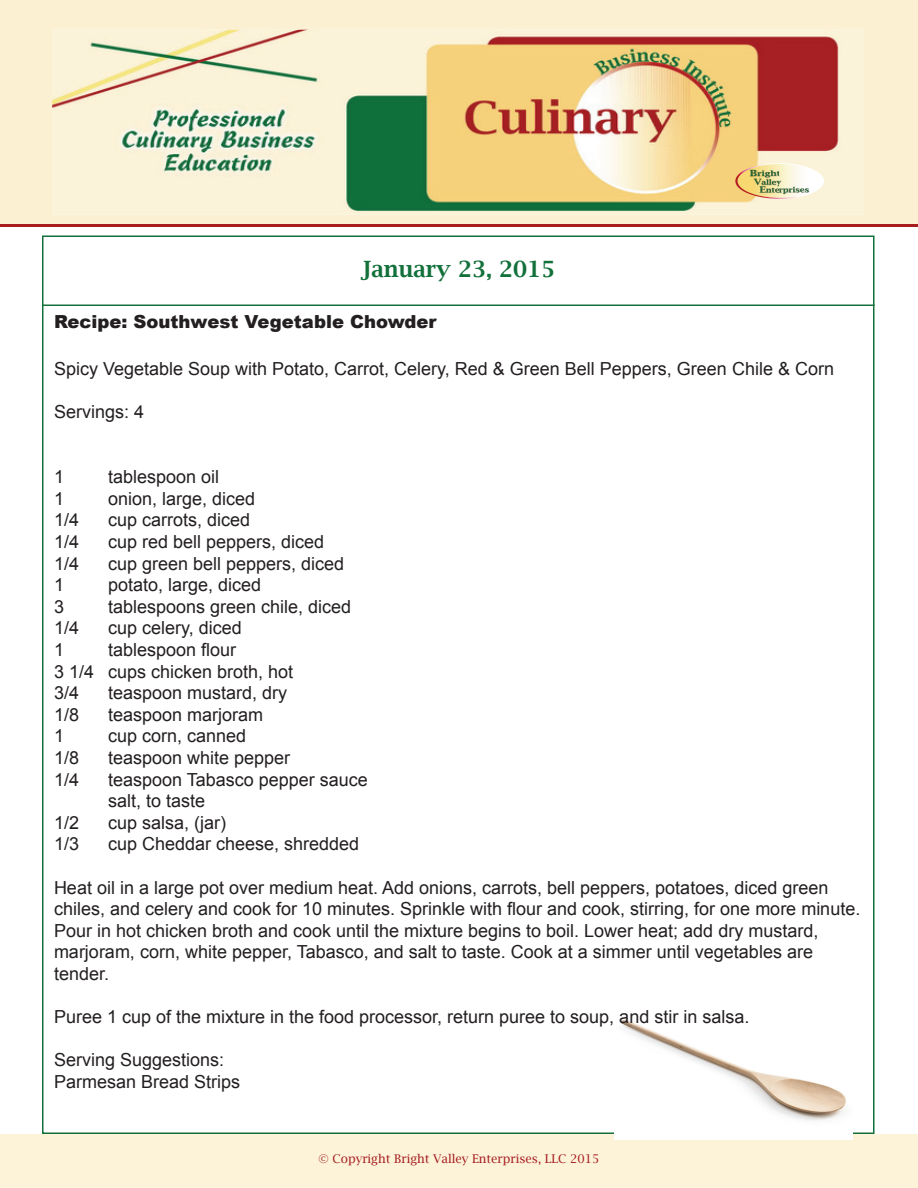
<style>
.page{position:relative;width:918px;height:1188px;background:#fff}
.page>*{position:absolute;margin:0;border:0;box-sizing:border-box;transform-origin:0 0}
.t1{font:600 22.5px "Lucida Bright";color:#12703a}
.t2{font:18px/21.6px "Arial";color:#231f20}
.t3{font:900 18px "Arial";color:#231f20}
.t4{font:12px "Lucida Bright";color:#a61c1f}
</style>
<div class="page">
<div style="left:0;top:0;width:918px;height:224px;background:#fcf0d3"></div>
<hr style="left:0;top:224px;width:918px;height:3px;background:#a61c1f">
<img style="left:52px;top:30px;width:812px;height:184px">
<hr style="left:42px;top:304px;width:833px;height:2px;background:#12703a">
<img style="left:621px;top:1019px;width:225px;height:102px">
<img style="left:734px;top:162px;width:92px;height:38px">
<p class="t1" style="left:361px;top:256px;width:195px">January 23, 2015</p>
<p class="t3" style="left:54px;top:309px;width:384px">Recipe: Southwest Vegetable Chowder</p>
<p class="t2" style="left:54px;top:358px;width:782px">Spicy Vegetable Soup with Potato, Carrot, Celery, Red &amp; Green Bell Peppers, Green Chile &amp; Corn</p>
<p class="t2" style="left:54px;top:401px;width:92px">Servings: 4</p>
<p class="t2" style="left:54px;top:466px;width:12px">1</p>
<p class="t2" style="left:108px;top:466px;width:113px">tablespoon oil</p>
<p class="t2" style="left:54px;top:488px;width:12px">1</p>
<p class="t2" style="left:108px;top:488px;width:149px">onion, large, diced</p>
<p class="t2" style="left:54px;top:509px;width:27px">1/4</p>
<p class="t2" style="left:108px;top:509px;width:144px">cup carrots, diced</p>
<p class="t2" style="left:54px;top:531px;width:27px">1/4</p>
<p class="t2" style="left:108px;top:531px;width:218px">cup red bell peppers, diced</p>
<p class="t2" style="left:54px;top:553px;width:27px">1/4</p>
<p class="t2" style="left:108px;top:553px;width:238px">cup green bell peppers, diced</p>
<p class="t2" style="left:54px;top:574px;width:12px">1</p>
<p class="t2" style="left:108px;top:574px;width:155px">potato, large, diced</p>
<p class="t2" style="left:54px;top:596px;width:12px">3</p>
<p class="t2" style="left:108px;top:596px;width:245px">tablespoons green chile, diced</p>
<p class="t2" style="left:54px;top:617px;width:27px">1/4</p>
<p class="t2" style="left:108px;top:617px;width:135px">cup celery, diced</p>
<p class="t2" style="left:54px;top:639px;width:12px">1</p>
<p class="t2" style="left:54px;top:639px;width:241px;text-indent:54px">tablespoon flour<br>3 1/4 cups chicken broth, hot<br>3/4</p>
<p class="t2" style="left:108px;top:682px;width:181px">teaspoon mustard, dry</p>
<p class="t2" style="left:54px;top:704px;width:27px">1/8</p>
<p class="t2" style="left:108px;top:704px;width:157px">teaspoon marjoram</p>
<p class="t2" style="left:54px;top:725px;width:12px">1</p>
<p class="t2" style="left:108px;top:725px;width:140px">cup corn, canned</p>
<p class="t2" style="left:54px;top:747px;width:27px">1/8</p>
<p class="t2" style="left:108px;top:747px;width:184px">teaspoon white pepper</p>
<p class="t2" style="left:54px;top:769px;width:27px">1/4</p>
<p class="t2" style="left:108px;top:769px;width:261px">teaspoon Tabasco pepper sauce salt, to taste</p>
<p class="t2" style="left:54px;top:812px;width:27px">1/2</p>
<p class="t2" style="left:108px;top:812px;width:120px">cup salsa, (jar)</p>
<p class="t2" style="left:54px;top:833px;width:27px">1/3</p>
<p class="t2" style="left:108px;top:833px;width:253px">cup Cheddar cheese, shredded</p>
<p class="t2" style="left:54px;top:877px;width:808px">Heat oil in a large pot over medium heat. Add onions, carrots, bell peppers, potatoes, diced green chiles, and celery and cook for 10 minutes. Sprinkle with flour and cook, stirring, for one more minute.<br>Pour in hot chicken broth and cook until the mixture begins to boil. Lower heat; add dry mustard, marjoram, corn, white pepper, Tabasco, and salt to taste. Cook at a simmer until vegetables are tender.</p>
<p class="t2" style="left:54px;top:1006px;width:697px">Puree 1 cup of the mixture in the food processor, return puree to soup, and stir in salsa.</p>
<p class="t2" style="left:54px;top:1049px;width:188px">Serving Suggestions:<br>Parmesan Bread Strips</p>
<p class="t4" style="left:319px;top:1152px;width:282px">© Copyright Bright Valley Enterprises, LLC 2015</p>
</div>
